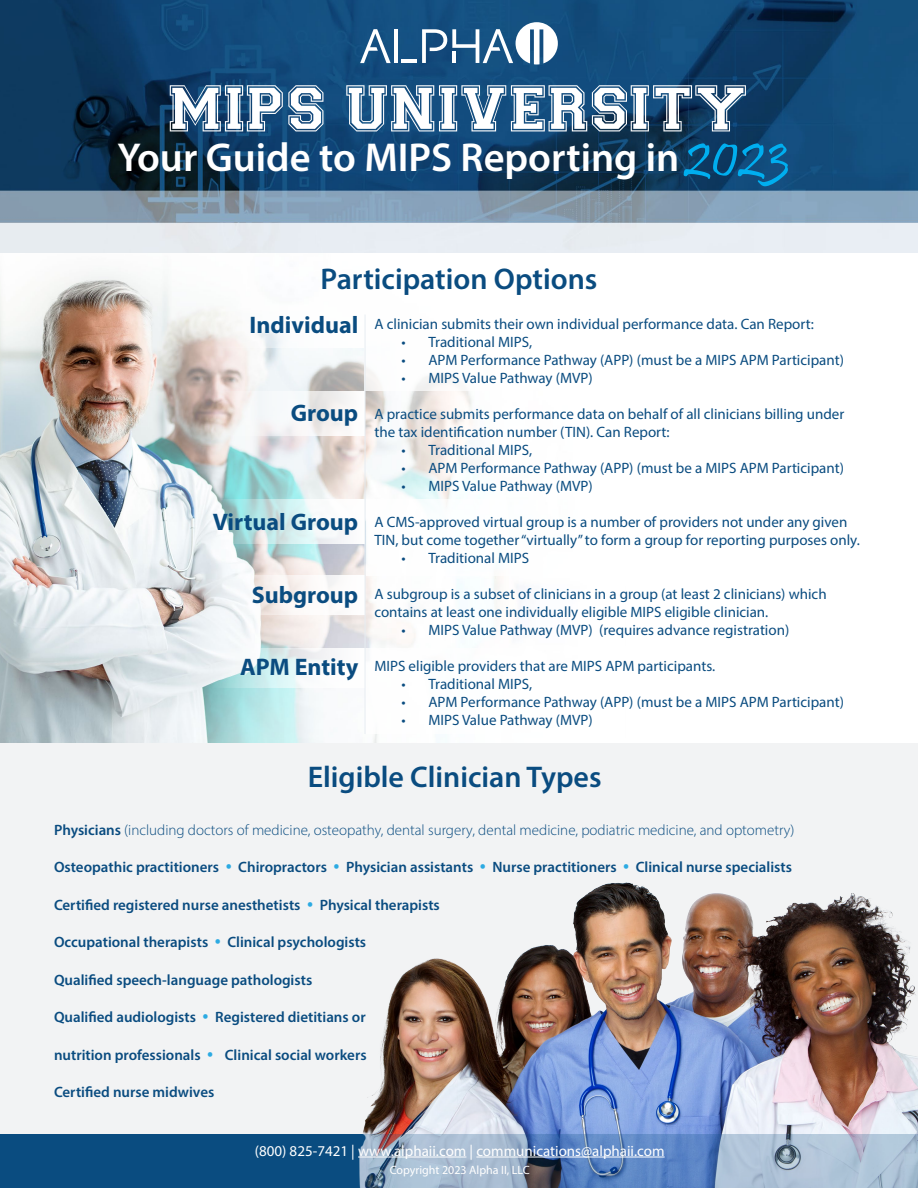
<style>
.page{position:relative;width:918px;height:1188px;background:#fff}
.page>*{position:absolute;margin:0;border:0;box-sizing:border-box;transform-origin:0 0}
.t1{font:66px "Varsity";color:#fff}
.t2{font:63px "Pristina";color:#00aeef}
.t3{font:600 40.5px "Myriad Pro";color:#fff}
.t4{font:600 30px "Myriad Pro";color:#0a4c80}
.t5{font:700 24px "Myriad Pro";color:#0a4c80}
.t6{font:15px/18px "Myriad Pro";color:#0a4c80}
.t7{font:600 15px "Myriad Pro";color:#0a4c80}
.t8{font:300 15px "Myriad Pro";color:#0a4c80}
.t9{font:15px "Myriad Pro";color:#fff}
.t10{font:12px "Myriad Pro";color:#fff}
.s1{font-weight:600}
.s2{font-size:27px;color:#2caae2}
</style>
<div class="page">
<img style="left:0;top:274px;width:519px;height:469px">
<div style="left:0;top:743px;width:918px;height:445px;background:#f2f3f4"></div>
<svg style="left:212px;top:648px;width:153px;height:40px"></svg>
<svg style="left:212px;top:575px;width:153px;height:40px"></svg>
<div style="left:365px;top:648px;width:499px;height:86px;background:#fff"></div>
<svg style="left:212px;top:499px;width:153px;height:45px"></svg>
<svg style="left:212px;top:391px;width:153px;height:45px;fill:#f5f5f6"></svg>
<div style="left:366px;top:499px;width:499px;height:77px;background:#fff"></div>
<div style="left:212px;top:305px;width:153px;height:43px;background:#fff"></div>
<div style="left:365px;top:305px;width:500px;height:86px;background:#fff"></div>
<img style="left:0;top:0;width:918px;height:253px">
<hr style="left:365px;top:315px;width:1px;height:419px;background:#e7edf2">
<svg style="left:360px;top:29px;width:31px;height:34px"></svg>
<hr style="left:394px;top:29px;width:4px;height:34px;background:#fff">
<hr style="left:402px;top:59px;width:15px;height:4px;background:#fff">
<svg style="left:422px;top:22px;width:136px;height:42px"></svg>
<img style="left:363px;top:882px;width:555px;height:252px">
<svg style="left:0;top:1134px;width:918px;height:54px;background:#5781aa"></svg>
<hr style="left:358px;top:1157px;width:108px;height:1px;background:#fff">
<hr style="left:476px;top:1157px;width:189px;height:1px;background:#fff">
<p class="t1" style="left:169px;top:67px;width:581px">MIPS UNIVERSITY</p>
<p class="t3" style="left:118px;top:132px;width:563px">Your Guide to MIPS Reporting in</p>
<p class="t2" style="left:684px;top:120px;width:107px">2023</p>
<p class="t4" style="left:321px;top:259px;width:278px">Participation Options</p>
<p class="t5" style="left:250px;top:309px;width:110px">Individual</p>
<p class="t6" style="left:374px;top:315px;width:441px">A clinician submits their own individual performance data. Can Report:</p>
<p class="t6" style="left:401px;top:333px;width:132px">• Traditional MIPS,</p>
<p class="t6" style="left:401px;top:351px;width:444px">• APM Performance Pathway (APP) (must be a MIPS APM Participant)</p>
<p class="t6" style="left:401px;top:369px;width:193px">• MIPS Value Pathway (MVP)</p>
<p class="t6" style="left:374px;top:405px;width:471px">A practice submits performance data on behalf of all clinicians billing under the tax identification number (TIN). Can Report:</p>
<p class="t6" style="left:401px;top:441px;width:132px">• Traditional MIPS,</p>
<p class="t6" style="left:401px;top:459px;width:444px">• APM Performance Pathway (APP) (must be a MIPS APM Participant)</p>
<p class="t6" style="left:401px;top:477px;width:193px">• MIPS Value Pathway (MVP)</p>
<p class="t6" style="left:374px;top:513px;width:487px">A CMS-approved virtual group is a number of providers not under any given<br>TIN, but come together “virtually” to form a group for reporting purposes only.</p>
<p class="t6" style="left:401px;top:549px;width:129px">• Traditional MIPS</p>
<p class="t6" style="left:374px;top:585px;width:454px">A subgroup is a subset of clinicians in a group (at least 2 clinicians) which contains at least one individually eligible MIPS eligible clinician.</p>
<p class="t6" style="left:401px;top:621px;width:389px">• MIPS Value Pathway (MVP) (requires advance registration)</p>
<p class="t6" style="left:374px;top:657px;width:342px">MIPS eligible providers that are MIPS APM participants.</p>
<p class="t6" style="left:401px;top:675px;width:132px">• Traditional MIPS,</p>
<p class="t6" style="left:401px;top:693px;width:444px">• APM Performance Pathway (APP) (must be a MIPS APM Participant)</p>
<p class="t6" style="left:401px;top:711px;width:193px">• MIPS Value Pathway (MVP)</p>
<p class="t4" style="left:308px;top:758px;width:295px">Eligible Clinician Types</p>
<p class="t5" style="left:291px;top:397px;width:69px">Group</p>
<p class="t5" style="left:213px;top:506px;width:147px">Virtual Group</p>
<p class="t5" style="left:252px;top:579px;width:108px">Subgroup</p>
<p class="t5" style="left:240px;top:652px;width:120px">APM Entity</p>
<p class="t8" style="left:54px;top:821px;width:742px"><span class="s1">Physicians</span> (including doctors of medicine, osteopathy, dental surgery, dental medicine, podiatric medicine, and optometry)</p>
<p class="t7" style="left:54px;top:857px;width:740px">Osteopathic practitioners <span class="s2">·</span> Chiropractors <span class="s2">·</span> Physician assistants <span class="s2">·</span> Nurse practitioners <span class="s2">·</span> Clinical nurse specialists</p>
<p class="t7" style="left:54px;top:895px;width:387px">Certified registered nurse anesthetists <span class="s2">·</span> Physical therapists</p>
<p class="t7" style="left:54px;top:932px;width:314px">Occupational therapists <span class="s2">·</span> Clinical psychologists</p>
<p class="t7" style="left:54px;top:970px;width:260px">Qualified speech-language pathologists</p>
<p class="t7" style="left:54px;top:1007px;width:313px">Qualified audiologists <span class="s2">·</span> Registered dietitians or</p>
<p class="t7" style="left:54px;top:1045px;width:314px">nutrition professionals <span class="s2">·</span> Clinical social workers</p>
<p class="t7" style="left:54px;top:1082px;width:162px">Certified nurse midwives</p>
<p class="t9" style="left:255px;top:1141px;width:411px">(800) 825-7421 | www.alphaii.com | communications@alphaii.com</p>
<p class="t10" style="left:390px;top:1162px;width:142px">Copyright 2023 Alpha II, LLC</p>
</div>
